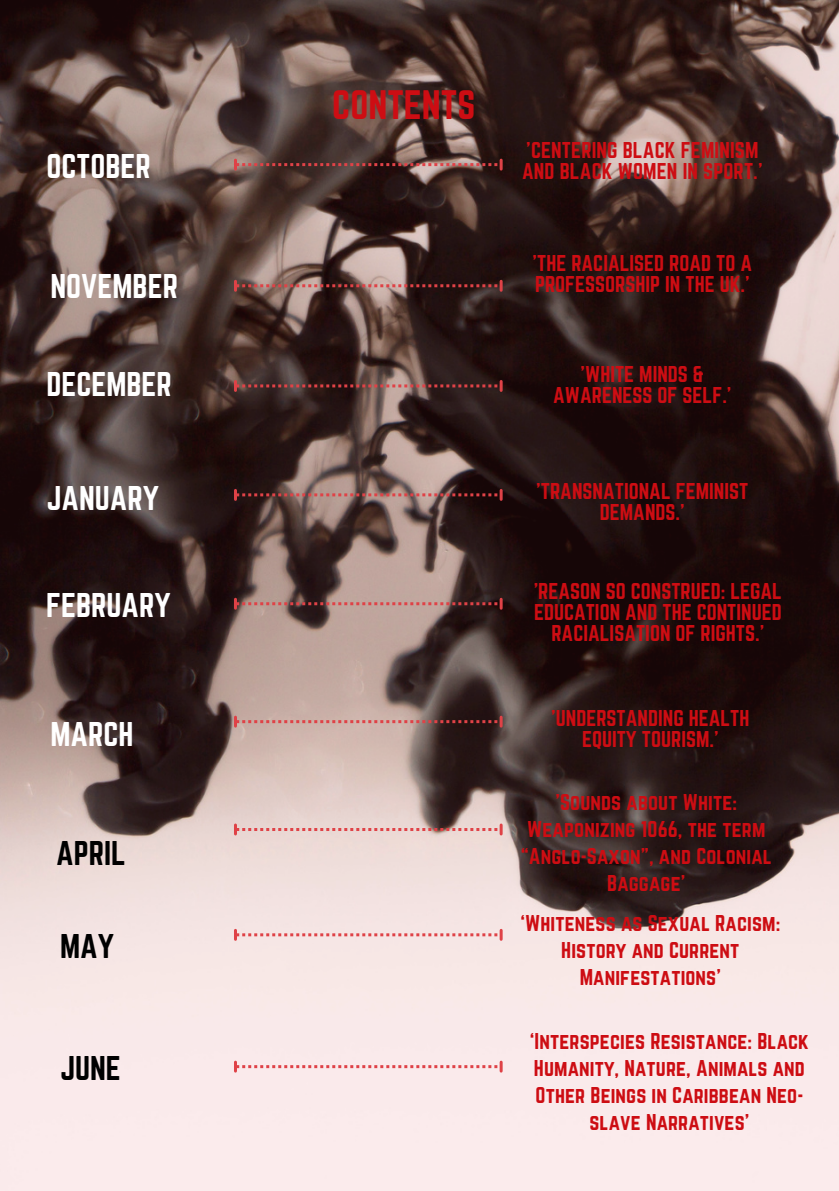
<style>
.page{position:relative;width:839px;height:1191px;background:#fff}
.page>*{position:absolute;margin:0;border:0;box-sizing:border-box;transform-origin:0 0}
.t1{font:36px "Norwester";color:#cd0d13}
.t2{font:30px "Norwester";color:#fff}
.t3{font:30px "Norwester";color:#000}
.t4{font:20px/27px "Norwester";letter-spacing:.005em;color:#cd0d13;text-align:center}
</style>
<div class="page">
<img style="left:0;top:0;width:838px;height:1191px">
<svg style="left:234px;top:160px;width:268px;height:9px;background:#764844"></svg>
<svg style="left:234px;top:281px;width:268px;height:9px;background:#7b4d4a"></svg>
<svg style="left:234px;top:381px;width:268px;height:9px;background:#683c3a"></svg>
<svg style="left:234px;top:490px;width:268px;height:9px;background:#835552"></svg>
<svg style="left:234px;top:599px;width:268px;height:9px;background:#9a6b67"></svg>
<svg style="left:234px;top:717px;width:268px;height:9px;background:#a97a76"></svg>
<svg style="left:234px;top:825px;width:268px;height:9px;background:#e1b5b2"></svg>
<svg style="left:234px;top:930px;width:268px;height:9px;background:#f1c7c7"></svg>
<svg style="left:234px;top:1062px;width:268px;height:9px;background:#f4cacc"></svg>
<p class="t2" style="left:46px;top:148px;width:106px">OCTOBER</p>
<p class="t2" style="left:50px;top:268px;width:129px">NOVEMBER</p>
<p class="t2" style="left:46px;top:366px;width:127px">DECEMBER</p>
<p class="t2" style="left:46px;top:480px;width:114px">JANUARY</p>
<p class="t2" style="left:46px;top:587px;width:126px">FEBRUARY</p>
<p class="t2" style="left:50px;top:716px;width:85px">MARCH</p>
<p class="t3" style="left:56px;top:835px;width:71px">APRIL</p>
<p class="t3" style="left:60px;top:928px;width:56px">MAY</p>
<p class="t3" style="left:60px;top:1050px;width:62px">JUNE</p>
<p class="t1" style="left:332px;top:83px;width:145px">CONTENTS</p>
<p class="t4" style="left:522px;top:139px;width:242px;line-height:21px;text-align:left">'CENTERING BLACK FEMINISM<br>AND BLACK WOMEN IN SPORT.'</p>
<p class="t4" style="left:532px;top:253px;width:221px;line-height:21px;text-align:left">'THE RACIALISED ROAD TO A<br>PROFESSORSHIP IN THE UK.'</p>
<p class="t4" style="left:553px;top:364px;width:180px;line-height:21px">'WHITE MINDS &amp;<br>AWARENESS OF SELF.'</p>
<p class="t4" style="left:536px;top:480px;width:214px;line-height:21px">'TRANSNATIONAL FEMINIST<br>DEMANDS.'</p>
<p class="t4" style="left:533px;top:580px;width:250px;line-height:21px">'REASON SO CONSTRUED: LEGAL<br>EDUCATION AND THE CONTINUED<br>RACIALISATION OF RIGHTS.'</p>
<p class="t4" style="left:551px;top:707px;width:200px;line-height:21px">'UNDERSTANDING HEALTH<br>EQUITY TOURISM.'</p>
<p class="t4" style="left:521px;top:789px;width:252px">'Sounds about White:<br>Weaponizing 1066, the term “Anglo-Saxon”, and Colonial<br>Baggage'</p>
<p class="t4" style="left:520px;top:910px;width:261px">‘Whiteness as Sexual Racism:<br>History and Current<br>Manifestations'</p>
<p class="t4" style="left:530px;top:1027px;width:280px">‘Interspecies Resistance: Black<br>Humanity, Nature, Animals and<br>Other Beings in Caribbean Neo&shy;slave Narratives'</p>
</div>
